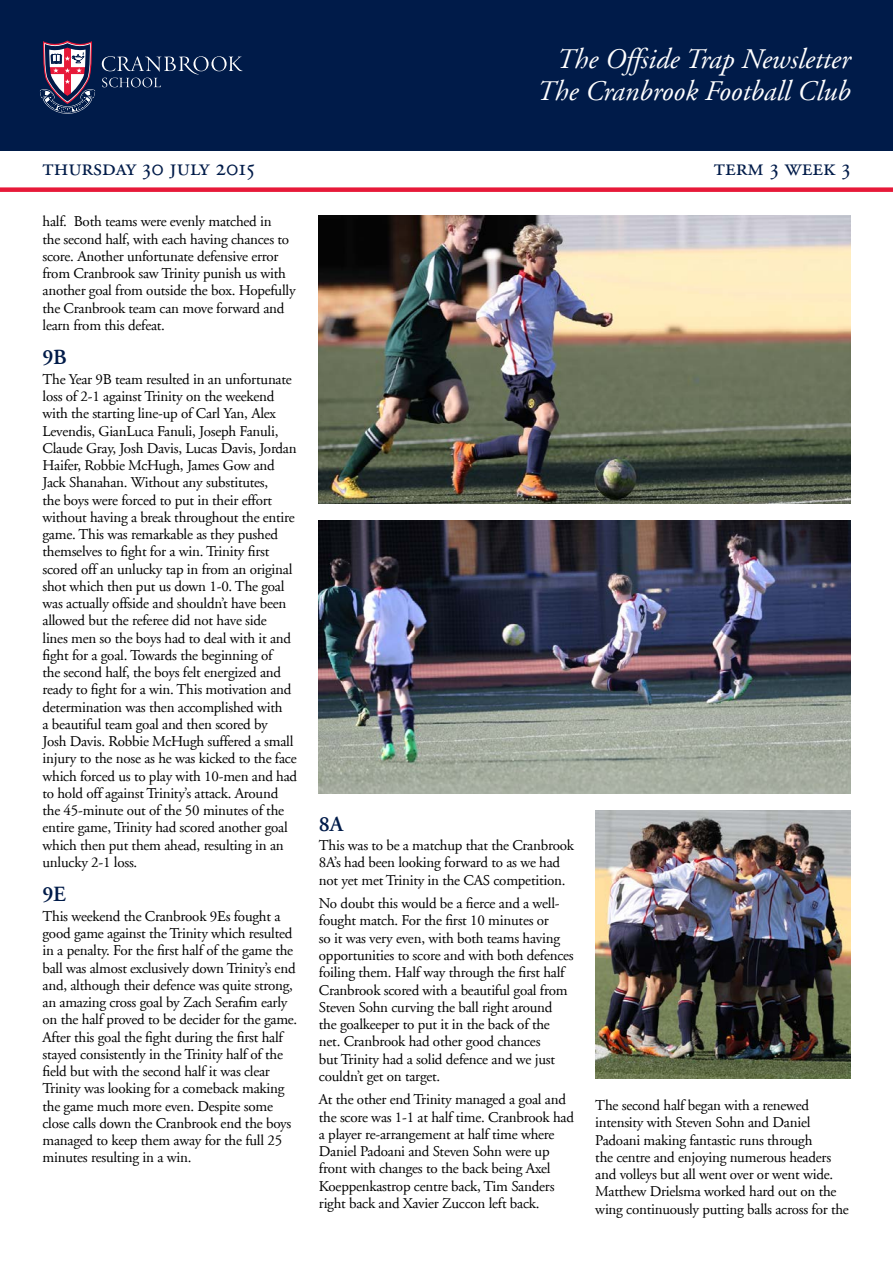
<style>
.page{position:relative;width:893px;height:1263px;background:#fff}
.page>*{position:absolute;margin:0;border:0;box-sizing:border-box;transform-origin:0 0}
.t1{font:italic 28.5px/31.5px "Adobe Garamond";color:#fff;text-align:right}
.t2{font:24px "Adobe Garamond Regular SC";color:#001b49}
.t3{font:600 21.75px "Adobe Garamond";color:#001b49}
.t4{font:15px/17.2px "Adobe Garamond";letter-spacing:-.015em;color:#000}
</style>
<div class="page">
<img style="left:319px;top:215px;width:531px;height:289px">
<img style="left:319px;top:521px;width:531px;height:273px">
<img style="left:595px;top:811px;width:255px;height:267px">
<div style="left:0;top:0;width:893px;height:151px;background:#001b49"></div>
<svg style="left:102px;top:56px;width:141px;height:31px"></svg>
<svg style="left:40px;top:41px;width:55px;height:73px"></svg>
<div style="left:0;top:187px;width:893px;height:5px;background:#e71939"></div>
<h1 class="t1" style="left:537px;top:44px;width:315px">The Offside Trap Newsletter<br>The Cranbrook Football Club</h1>
<h2 class="t2" style="left:43px;top:154px;width:214px">thursday 30 july 2015</h2>
<h2 class="t2" style="left:714px;top:154px;width:138px">term 3 week 3</h2>
<p class="t4" style="left:43px;top:213px;width:255px">half. Both teams were evenly matched in<br>the second half, with each having chances to score. Another unfortunate defensive error from Cranbrook saw Trinity punish us with another goal from outside the box. Hopefully the Cranbrook team can move forward and learn from this defeat.</p>
<h3 class="t3" style="left:43px;top:346px;width:26px">9B</h3>
<p class="t4" style="left:43px;top:371px;width:256px">The Year 9B team resulted in an unfortunate loss of 2-1 against Trinity on the weekend with the starting line-up of Carl Yan, Alex Levendis, GianLuca Fanuli, Joseph Fanuli, Claude Gray, Josh Davis, Lucas Davis, Jordan Haifer, Robbie McHugh, James Gow and Jack Shanahan. Without any substitutes,<br>the boys were forced to put in their effort without having a break throughout the entire game. This was remarkable as they pushed themselves to fight for a win. Trinity first scored off an unlucky tap in from an original shot which then put us down 1-0. The goal was actually offside and shouldn’t have been allowed but the referee did not have side<br>lines men so the boys had to deal with it and fight for a goal. Towards the beginning of<br>the second half, the boys felt energized and ready to fight for a win. This motivation and determination was then accomplished with<br>a beautiful team goal and then scored by<br>Josh Davis. Robbie McHugh suffered a small injury to the nose as he was kicked to the face which forced us to play with 10-men and had to hold off against Trinity’s attack. Around the 45-minute out of the 50 minutes of the entire game, Trinity had scored another goal which then put them ahead, resulting in an unlucky 2-1 loss.</p>
<h3 class="t3" style="left:43px;top:883px;width:25px">9E</h3>
<p class="t4" style="left:43px;top:908px;width:256px">This weekend the Cranbrook 9Es fought a good game against the Trinity which resulted in a penalty. For the first half of the game the ball was almost exclusively down Trinity’s end and, although their defence was quite strong, an amazing cross goal by Zach Serafim early on the half proved to be decider for the game.<br>After this goal the fight during the first half stayed consistently in the Trinity half of the field but with the second half it was clear Trinity was looking for a comeback making the game much more even. Despite some close calls down the Cranbrook end the boys managed to keep them away for the full 25 minutes resulting in a win.</p>
<h3 class="t3" style="left:319px;top:812px;width:26px">8A</h3>
<p class="t4" style="left:319px;top:837px;width:257px">This was to be a matchup that the Cranbrook<br>8A’s had been looking forward to as we had not yet met Trinity in the CAS competition.</p>
<p class="t4" style="left:319px;top:895px;width:256px">No doubt this would be a fierce and a well&shy;fought match. For the first 10 minutes or<br>so it was very even, with both teams having opportunities to score and with both defences foiling them. Half way through the first half Cranbrook scored with a beautiful goal from Steven Sohn curving the ball right around the goalkeeper to put it in the back of the net. Cranbrook had other good chances<br>but Trinity had a solid defence and we just couldn’t get on target.</p>
<p class="t4" style="left:319px;top:1091px;width:257px">At the other end Trinity managed a goal and the score was 1-1 at half time. Cranbrook had a player re-arrangement at half time where Daniel Padoani and Steven Sohn were up front with changes to the back being Axel Koeppenkastrop centre back, Tim Sanders right back and Xavier Zuccon left back.</p>
<p class="t4" style="left:595px;top:1097px;width:255px">The second half began with a renewed intensity with Steven Sohn and Daniel Padoani making fantastic runs through<br>the centre and enjoying numerous headers and volleys but all went over or went wide.<br>Matthew Drielsma worked hard out on the wing continuously putting balls across for the</p>
</div>
